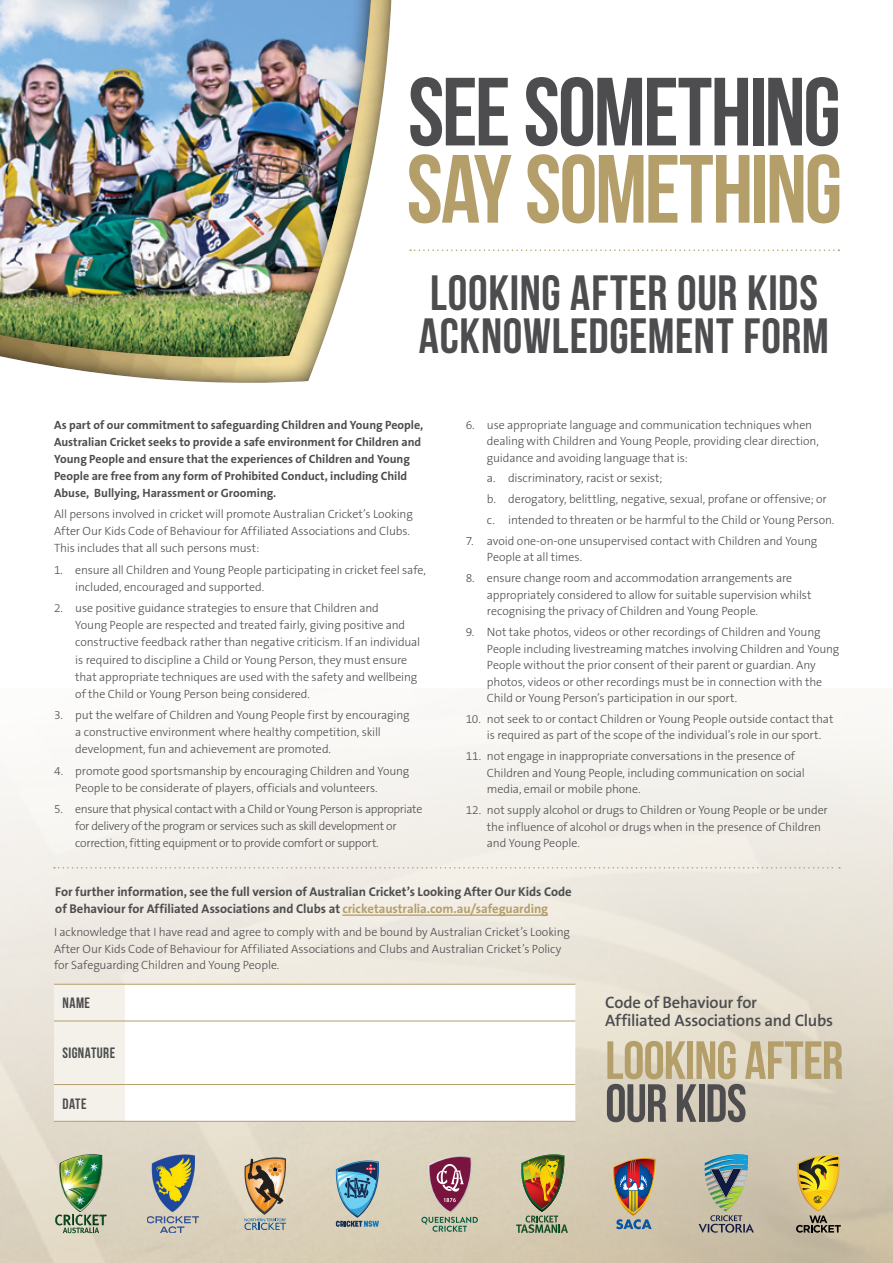
<style>
.page{position:relative;width:893px;height:1263px;background:#fff}
.page>*{position:absolute;margin:0;border:0;box-sizing:border-box;transform-origin:0 0}
.t1{font:700 96.6px "Bebas Neue";letter-spacing:-.025em;color:#4d4d4f}
.t2{font:700 96.6px "Bebas Neue";letter-spacing:-.025em;color:#b49f6b}
.t3{font:700 53.7px "Bebas Neue";letter-spacing:-.015em;color:#b49f6b}
.t4{font:700 53.7px "Bebas Neue";letter-spacing:-.015em;color:#4d4d4f}
.t5{font:700 49.5px/43.5px "Bebas Neue";letter-spacing:.015em;color:#4d4d4f}
.t6{font:600 16.65px/18.1px "The Sans B6";letter-spacing:-.015em;color:#4d4d4f}
.t7{font:700 15px "Bebas Neue";letter-spacing:.025em;color:#4d4d4f}
.t8{font:700 12.75px/16.5px "The Sans B7";letter-spacing:-.005em;color:#4d4d4f}
.t9{font:300 12px/16.5px "The Sans B3";letter-spacing:-.01em;color:#4d4d4f}
.t10{font:700 12px/17.1px "The Sans B7";color:#4d4d4f}
.s1{color:#b49f6b}
</style>
<div class="page">
<img style="left:0;top:0;width:410px;height:383px">
<svg style="left:54px;top:867px;width:786px;height:1px"></svg>
<div style="left:54px;top:985px;width:71px;height:136px;background:#f4f1eb"></div>
<svg style="left:125px;top:1020px;width:450px;height:101px"></svg>
<hr style="left:54px;top:984px;width:71px;height:1px;background:#b49f6b">
<hr style="left:125px;top:984px;width:450px;height:1px;background:#b49f6b">
<hr style="left:54px;top:1021px;width:71px;height:1px;background:#b49f6b">
<hr style="left:125px;top:1021px;width:450px;height:1px;background:#b49f6b">
<hr style="left:54px;top:1084px;width:71px;height:1px;background:#b49f6b">
<hr style="left:125px;top:1084px;width:450px;height:1px;background:#b49f6b">
<hr style="left:54px;top:1121px;width:71px;height:1px;background:#b49f6b">
<hr style="left:125px;top:1121px;width:450px;height:1px;background:#b49f6b">
<hr style="left:342px;top:914px;width:206px;height:2px;background:#b49f6b">
<svg style="left:410px;top:249px;width:429px;height:2px"></svg>
<svg style="left:242px;top:1153px;width:47px;height:77px;background:#b8a285"></svg>
<svg style="left:699px;top:1151px;width:55px;height:82px;background:#96a498"></svg>
<svg style="left:55px;top:1214px;width:52px;height:20px"></svg>
<img style="left:59px;top:1154px;width:44px;height:58px">
<img style="left:608px;top:1156px;width:51px;height:73px">
<svg style="left:421px;top:1153px;width:57px;height:79px;background:#b19291"></svg>
<svg style="left:794px;top:1154px;width:50px;height:79px;background:#bba85f"></svg>
<img style="left:516px;top:1152px;width:52px;height:81px">
<svg style="left:334px;top:1160px;width:49px;height:67px;background:#7fa1af"></svg>
<img style="left:147px;top:1215px;width:52px;height:18px">
<img style="left:152px;top:1154px;width:43px;height:58px">
<h1 class="t1" style="left:408px;top:59px;width:434px">SEE SOMETHING</h1>
<h1 class="t2" style="left:407px;top:136px;width:437px">SAY SOMETHING</h1>
<h3 class="t5" style="left:419px;top:270px;width:412px">LOOKING AFTER OUR KIDS<br>ACKNOWLEDGEMENT FORM</h3>
<p class="t10" style="left:54px;top:416px;width:371px">As part of our commitment to safeguarding Children and Young People, Australian Cricket seeks to provide a safe environment for Children and Young People and ensure that the experiences of Children and Young People are free from any form of Prohibited Conduct, including Child Abuse, Bullying, Harassment or Grooming.</p>
<p class="t9" style="left:54px;top:506px;width:360px;line-height:17.1px">All persons involved in cricket will promote Australian Cricket’s Looking<br>After Our Kids Code of Behaviour for Affiliated Associations and Clubs.<br>This includes that all such persons must:</p>
<p class="t9" style="left:75px;top:562px;width:352px;line-height:17.1px;text-indent:-21px">1. ensure all Children and Young People participating in cricket feel safe, included, encouraged and supported.</p>
<p class="t9" style="left:75px;top:600px;width:346px;line-height:17.1px;text-indent:-21px">2. use positive guidance strategies to ensure that Children and<br>Young People are respected and treated fairly, giving positive and constructive feedback rather than negative criticism. If an individual is required to discipline a Child or Young Person, they must ensure that appropriate techniques are used with the safety and wellbeing of the Child or Young Person being considered.</p>
<p class="t9" style="left:75px;top:707px;width:336px;line-height:17.1px;text-indent:-21px">3. put the welfare of Children and Young People first by encouraging a constructive environment where healthy competition, skill development, fun and achievement are promoted.</p>
<p class="t9" style="left:75px;top:762px;width:336px;line-height:17.1px;text-indent:-21px">4. promote good sportsmanship by encouraging Children and Young<br>People to be considerate of players, officials and volunteers.</p>
<p class="t9" style="left:75px;top:801px;width:349px;line-height:17.1px;text-indent:-21px">5. ensure that physical contact with a Child or Young Person is appropriate for delivery ofthe program or services such as skill development or correction, fitting equipment or to provide comfort or support.</p>
<p class="t9" style="left:487px;top:417px;width:334px;text-indent:-21px">6. use appropriate language and communication techniques when dealing with Children and Young People, providing clear direction, guidance and avoiding language that is:</p>
<p class="t9" style="left:487px;top:468px;width:349px;line-height:20.9px">a. discriminatory, racist or sexist;<br>b. derogatory, belittling, negative, sexual, profane or offensive; or c. intended to threaten or be harmful to the Child or Young Person.</p>
<p class="t9" style="left:487px;top:533px;width:332px;text-indent:-21px">7. avoid one-on-one unsupervised contact with Children and Young<br>People at all times.</p>
<p class="t9" style="left:487px;top:570px;width:326px;text-indent:-21px">8. ensure change room and accommodation arrangements are appropriately considered to allow for suitable supervision whilst recognising the privacy of Children and Young People.</p>
<p class="t9" style="left:487px;top:624px;width:354px;text-indent:-21px">9. Not take photos, videos or other recordings of Children and Young People including livestreaming matches involving Children and Young People without the prior consent of their parent or guardian. Any photos, videos or other recordings must be in connection with the Child or Young Person’s participation in our sport.</p>
<p class="t9" style="left:487px;top:711px;width:348px;text-indent:-21px">10. not seek to or contact Children or Young People outside contact that is required as part of the scope of the individual’s role in our sport.</p>
<p class="t9" style="left:487px;top:748px;width:319px;text-indent:-21px">11. not engage in inappropriate conversations in the presence of<br>Children and Young People, including communication on social media, email or mobile phone.</p>
<p class="t9" style="left:487px;top:802px;width:342px;text-indent:-21px">12. not supply alcohol or drugs to Children or Young People or be under the influence of alcohol or drugs when in the presence of Children and Young People.</p>
<p class="t8" style="left:55px;top:884px;width:518px">For further information, see the full version of Australian Cricket’s Looking After Our Kids Code of Behaviour for Affiliated Associations and Clubs at <span class="s1">cricketaustralia.com.au/safeguarding</span></p>
<p class="t9" style="left:54px;top:924px;width:517px">I acknowledge that I have read and agree to comply with and be bound by Australian Cricket’s Looking<br>After Our Kids Code of Behaviour for Affiliated Associations and Clubs and Australian Cricket’s Policy for Safeguarding Children and Young People.</p>
<p class="t7" style="left:63px;top:995px;width:29px">NAME</p>
<p class="t7" style="left:63px;top:1045px;width:54px">SIGNATURE</p>
<p class="t7" style="left:63px;top:1095px;width:26px">DATE</p>
<h3 class="t6" style="left:605px;top:994px;width:229px">Code of Behaviour for<br>Affiliated Associations and Clubs</h3>
<h2 class="t3" style="left:605px;top:1031px;width:240px">LOOKING AFTER</h2>
<h2 class="t4" style="left:605px;top:1074px;width:143px">OUR KIDS</h2>
</div>
